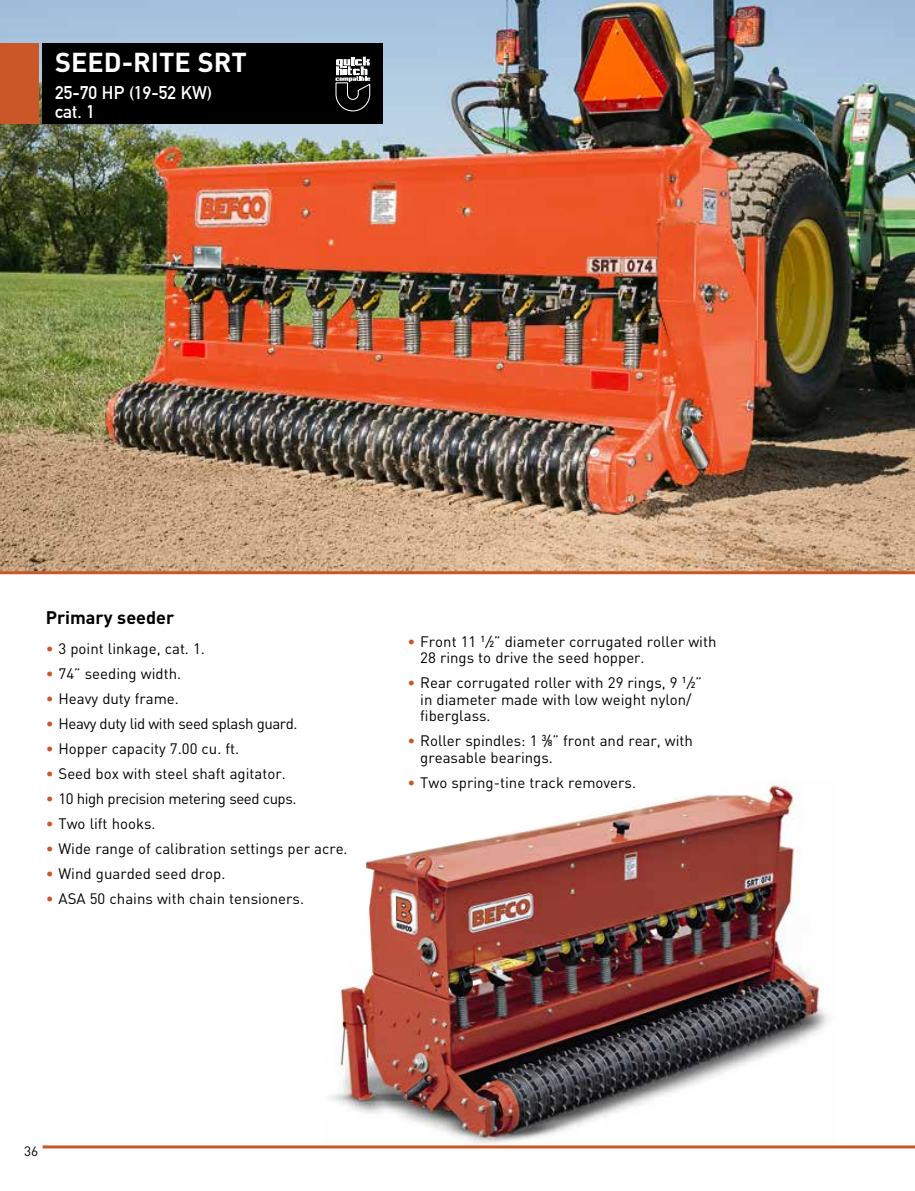
<style>
.page{position:relative;width:915px;height:1191px;background:#fff}
.page>*{position:absolute;margin:0;border:0;box-sizing:border-box;transform-origin:0 0}
.t1{font:700 27px "DIN";color:#fff}
.t2{font:700 18px/19.5px "DIN Alternate";color:#fff}
.t3{font:700 18px "DIN";color:#000}
.t4{font:15px/16.5px "DIN";color:#000}
.t5{font:15px "DIN";letter-spacing:-.03em;color:#000}
.t6{font:13.5px "DIN";color:#000}
.s1{color:#c95727}
.s2{font-family:"DIN Light Alternate";font-size:14.4px}
.s3{font-weight:500;font-size:8.7px}
</style>
<div class="page">
<img style="left:0;top:0;width:914px;height:571px">
<img style="left:319px;top:781px;width:518px;height:368px">
<hr style="left:0;top:571px;width:914px;height:3px;background:#c95727">
<div style="left:43px;top:43px;width:340px;height:81px;background:#000"></div>
<div style="left:0;top:43px;width:38px;height:81px;background:#c95727"></div>
<svg style="left:335px;top:56px;width:35px;height:56px"></svg>
<hr style="left:43px;top:1145px;width:871px;height:3px;background:#c95727">
<h1 class="t1" style="left:55px;top:45px;width:193px">SEED-RITE SRT</h1>
<p class="t2" style="left:55px;top:81px;width:158px">25-70 HP (19-52 KW) cat. 1</p>
<p class="t3" style="left:46px;top:606px;width:130px">Primary seeder</p>
<p class="t4" style="left:46px;top:639px;width:161px"><span class="s1">•</span> 3 point linkage, cat. 1.</p>
<p class="t4" style="left:46px;top:664px;width:137px"><span class="s1">•</span> 74” seeding width.</p>
<p class="t4" style="left:46px;top:689px;width:135px"><span class="s1">•</span> Heavy duty frame.</p>
<p class="t5" style="left:46px;top:714px;width:253px"><span class="s1">•</span> Heavy duty lid with seed splash guard.</p>
<p class="t4" style="left:46px;top:739px;width:195px"><span class="s1">•</span> Hopper capacity 7.00 cu. ft.</p>
<p class="t4" style="left:46px;top:764px;width:241px"><span class="s1">•</span> Seed box with steel shaft agitator.</p>
<p class="t5" style="left:46px;top:789px;width:252px"><span class="s1">•</span> 10 high precision metering seed cups.</p>
<p class="t4" style="left:46px;top:814px;width:111px"><span class="s1">•</span> Two lift hooks.</p>
<p class="t4" style="left:46px;top:839px;width:303px"><span class="s1">•</span> Wide range of calibration settings per acre.</p>
<p class="t4" style="left:46px;top:864px;width:181px"><span class="s1">•</span> Wind guarded seed drop.</p>
<p class="t4" style="left:46px;top:889px;width:260px"><span class="s1">•</span> ASA 50 chains with chain tensioners.</p>
<p class="t4" style="left:420px;top:632px;width:298px;text-indent:-13px"><span class="s1">•</span> Front 11 <sup>1</sup><span class="s2">/</span><span class="s3">2</span>” diameter corrugated roller with<br>28 rings to drive the seed hopper.</p>
<p class="t4" style="left:420px;top:674px;width:283px;text-indent:-13px"><span class="s1">•</span> Rear corrugated roller with 29 rings, 9 <sup>1</sup><span class="s2">/</span><span class="s3">2</span>” in diameter made with low weight nylon/ fiberglass.</p>
<p class="t4" style="left:420px;top:732px;width:274px;text-indent:-13px"><span class="s1">•</span> Roller spindles: 1 <sup>3</sup><span class="s2">/</span><span class="s3">8</span>” front and rear, with greasable bearings.</p>
<p class="t4" style="left:407px;top:773px;width:230px"><span class="s1">•</span> Two spring-tine track removers.</p>
<p class="t6" style="left:24px;top:1143px;width:16px">36</p>
</div>
